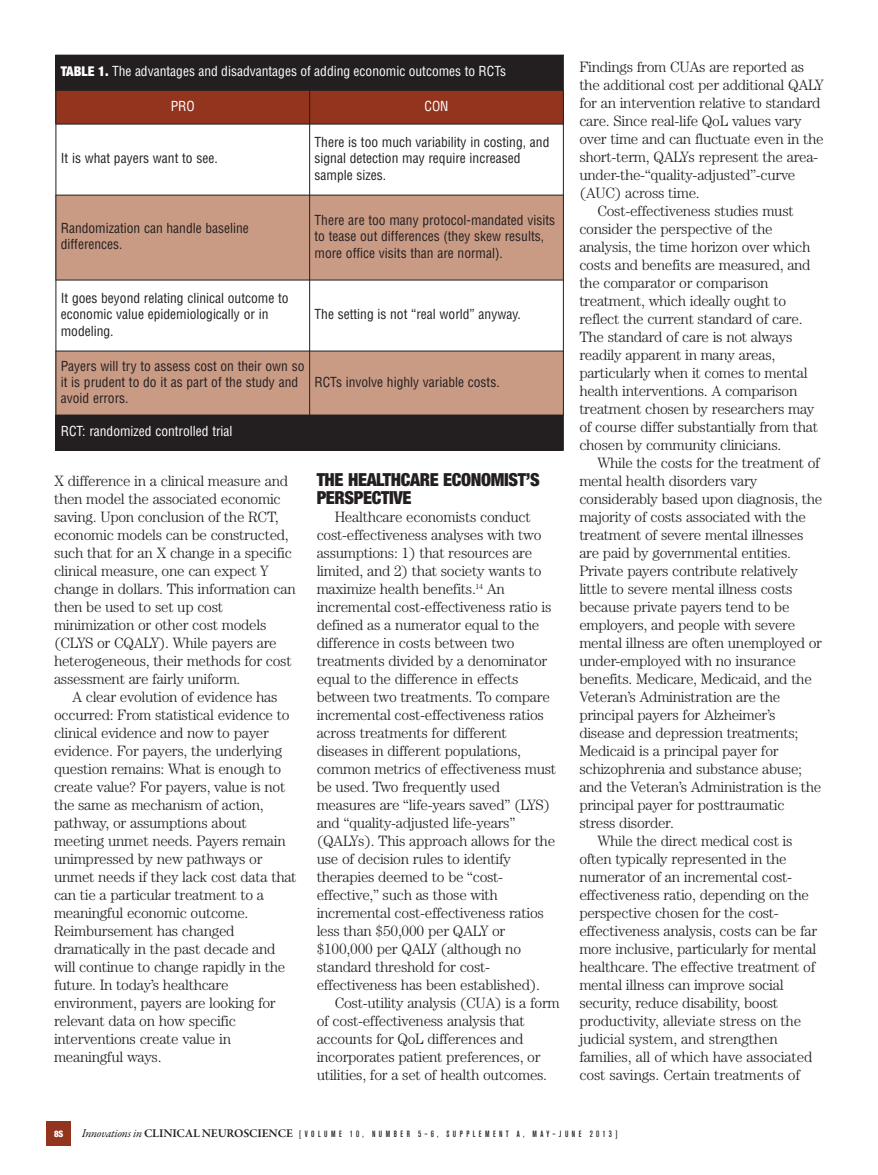
<style>
.page{position:relative;width:878px;height:1175px;background:#fff}
.page>*{position:absolute;margin:0;border:0;box-sizing:border-box;transform-origin:0 0}
.t1{font:900 condensed 18px/18px "Helvetica Neue LT Std";letter-spacing:-.02em;color:#231f20}
.t2{font:300 15px/18px "Century Std";letter-spacing:-.02em;color:#231f20}
.t3{font:condensed 13.5px/16.2px "Helvetica";color:#231f20}
.t4{font:condensed 13.5px "Helvetica";color:#fff}
.t5{font:500 condensed 9px "Akzidenz Grotesk BE";letter-spacing:.39em;color:#231f20}
.t6{font:900 condensed 9px "Helvetica Neue LT Std";color:#fff}
.s1{font-family:"Helvetica Neue LT Std";font-weight:900}
.s2{font-family:"Garamond Premr Pro";font-weight:400;font-style:italic;font-stretch:normal;font-size:12px}
.s3{font-family:"Garamond Premr Pro";font-weight:600;font-stretch:normal;font-size:12px}
</style>
<div class="page">
<div style="left:46px;top:1121px;width:25px;height:24px;background:#92341e"></div>
<div style="left:56px;top:55px;width:507px;height:35px;background:#231f20"></div>
<div style="left:56px;top:90px;width:253px;height:34px;background:#92341e"></div>
<div style="left:309px;top:90px;width:254px;height:34px;background:#92341e"></div>
<div style="left:56px;top:195px;width:253px;height:85px;background:#c99b85"></div>
<div style="left:309px;top:195px;width:254px;height:85px;background:#c99b85"></div>
<div style="left:56px;top:351px;width:253px;height:64px;background:#c99b85"></div>
<div style="left:309px;top:351px;width:254px;height:64px;background:#c99b85"></div>
<div style="left:56px;top:415px;width:507px;height:35px;background:#231f20"></div>
<hr style="left:56px;top:55px;width:1px;height:395px;background:#231f20">
<hr style="left:309px;top:90px;width:1px;height:325px;background:#231f20">
<hr style="left:563px;top:55px;width:1px;height:395px;background:#231f20">
<hr style="left:56px;top:90px;width:507px;height:1px;background:#231f20">
<hr style="left:56px;top:124px;width:507px;height:1px;background:#231f20">
<hr style="left:56px;top:195px;width:507px;height:1px;background:#231f20">
<hr style="left:56px;top:280px;width:507px;height:1px;background:#231f20">
<hr style="left:56px;top:351px;width:507px;height:1px;background:#231f20">
<p class="t4" style="left:61px;top:63px;width:447px"><span class="s1">TABLE 1.</span> The advantages and disadvantages of adding economic outcomes to RCTs</p>
<p class="t4" style="left:171px;top:98px;width:26px">PRO</p>
<p class="t4" style="left:424px;top:98px;width:26px">CON</p>
<p class="t3" style="left:61px;top:151px;width:158px">It is what payers want to see.</p>
<p class="t3" style="left:314px;top:134px;width:236px">There is too much variability in costing, and signal detection may require increased sample sizes.</p>
<p class="t3" style="left:61px;top:220px;width:190px">Randomization can handle baseline differences.</p>
<p class="t3" style="left:314px;top:212px;width:242px">There are too many protocol-mandated visits to tease out differences (they skew results, more office visits than are normal).</p>
<p class="t3" style="left:61px;top:290px;width:229px">It goes beyond relating clinical outcome to economic value epidemiologically or in modeling.</p>
<p class="t3" style="left:314px;top:306px;width:208px">The setting is not “real world” anyway.</p>
<p class="t3" style="left:61px;top:358px;width:245px">Payers will try to assess cost on their own so it is prudent to do it as part of the study and avoid errors.</p>
<p class="t4" style="left:61px;top:424px;width:173px">RCT: randomized controlled trial</p>
<p class="t3" style="left:314px;top:374px;width:187px">RCTs involve highly variable costs.</p>
<p class="t2" style="left:54px;top:473px;width:243px">X difference in a clinical measure and then model the associated economic saving. Upon conclusion of the RCT, economic models can be constructed, such that for an X change in a specific clinical measure, one can expect Y change in dollars. This information can then be used to set up cost minimization or other cost models (CLYS or CQALY). While payers are heterogeneous, their methods for cost assessment are fairly uniform.</p>
<p class="t2" style="left:54px;top:689px;width:244px;text-indent:18px">A clear evolution of evidence has occurred: From statistical evidence to clinical evidence and now to payer evidence. For payers, the underlying question remains: What is enough to create value? For payers, value is not the same as mechanism of action, pathway, or assumptions about meeting unmet needs. Payers remain unimpressed by new pathways or unmet needs if they lack cost data that can tie a particular treatment to a meaningful economic outcome.<br>Reimbursement has changed dramatically in the past decade and will continue to change rapidly in the future. In today’s healthcare environment, payers are looking for relevant data on how specific interventions create value in meaningful ways.</p>
<p class="t1" style="left:316px;top:472px;width:224px">THE HEALTHCARE ECONOMIST’S<br>PERSPECTIVE</p>
<p class="t2" style="left:317px;top:509px;width:241px;text-indent:18px">Healthcare economists conduct cost-effectiveness analyses with two assumptions: 1) that resources are limited, and 2) that society wants to maximize health benefits.<sup>14</sup> An incremental cost-effectiveness ratio is defined as a numerator equal to the difference in costs between two treatments divided by a denominator equal to the difference in effects between two treatments. To compare incremental cost-effectiveness ratios across treatments for different diseases in different populations, common metrics of effectiveness must be used. Two frequently used measures are “life-years saved” (LYS) and “quality-adjusted life-years” (QALYs). This approach allows for the use of decision rules to identify therapies deemed to be “cost&shy;effective,” such as those with incremental cost-effectiveness ratios less than $50,000 per QALY or $100,000 per QALY (although no standard threshold for cost&shy;effectiveness has been established).</p>
<p class="t2" style="left:317px;top:995px;width:245px;text-indent:18px">Cost-utility analysis (CUA) is a form of cost-effectiveness analysis that accounts for QoL differences and incorporates patient preferences, or utilities, for a set of health outcomes.</p>
<p class="t2" style="left:579px;top:59px;width:226px">Findings from CUAs are reported as</p>
<p class="t2" style="left:579px;top:77px;width:246px">the additional cost per additional QALY</p>
<p class="t2" style="left:579px;top:95px;width:243px">for an intervention relative to standard</p>
<p class="t2" style="left:579px;top:113px;width:224px">care. Since real-life QoL values vary</p>
<p class="t2" style="left:579px;top:131px;width:246px">over time and can fluctuate even in the</p>
<p class="t2" style="left:579px;top:149px;width:240px">short-term, QALYs represent the area-</p>
<p class="t2" style="left:579px;top:167px;width:217px">under-the-“quality-adjusted”-curve</p>
<p class="t2" style="left:579px;top:185px;width:122px">(AUC) across time.</p>
<p class="t2" style="left:597px;top:203px;width:198px">Cost-effectiveness studies must</p>
<p class="t2" style="left:579px;top:221px;width:195px">consider the perspective of the</p>
<p class="t2" style="left:579px;top:239px;width:232px">analysis, the time horizon over which</p>
<p class="t2" style="left:579px;top:257px;width:233px">costs and benefits are measured, and</p>
<p class="t2" style="left:579px;top:275px;width:191px">the comparator or comparison</p>
<p class="t2" style="left:579px;top:293px;width:208px">treatment, which ideally ought to</p>
<p class="t2" style="left:579px;top:311px;width:225px">reflect the current standard of care.</p>
<p class="t2" style="left:579px;top:329px;width:214px">The standard of care is not always</p>
<p class="t2" style="left:579px;top:347px;width:197px">readily apparent in many areas,</p>
<p class="t2" style="left:579px;top:365px;width:230px">particularly when it comes to mental</p>
<p class="t2" style="left:579px;top:383px;width:219px">health interventions. A comparison</p>
<p class="t2" style="left:579px;top:401px;width:236px">treatment chosen by researchers may</p>
<p class="t2" style="left:579px;top:419px;width:240px">of course differ substantially from that</p>
<p class="t2" style="left:579px;top:437px;width:203px">chosen by community clinicians.</p>
<p class="t2" style="left:597px;top:455px;width:224px">While the costs for the treatment of</p>
<p class="t2" style="left:579px;top:473px;width:179px">mental health disorders vary</p>
<p class="t2" style="left:579px;top:491px;width:244px">considerably based upon diagnosis, the</p>
<p class="t2" style="left:579px;top:509px;width:228px">majority of costs associated with the</p>
<p class="t2" style="left:579px;top:527px;width:226px">treatment of severe mental illnesses</p>
<p class="t2" style="left:579px;top:545px;width:213px">are paid by governmental entities.</p>
<p class="t2" style="left:579px;top:563px;width:220px">Private payers contribute relatively</p>
<p class="t2" style="left:579px;top:581px;width:215px">little to severe mental illness costs</p>
<p class="t2" style="left:579px;top:599px;width:212px">because private payers tend to be</p>
<p class="t2" style="left:579px;top:617px;width:217px">employers, and people with severe</p>
<p class="t2" style="left:579px;top:635px;width:244px">mental illness are often unemployed or</p>
<p class="t2" style="left:579px;top:653px;width:218px">under-employed with no insurance</p>
<p class="t2" style="left:579px;top:671px;width:234px">benefits. Medicare, Medicaid, and the</p>
<p class="t2" style="left:579px;top:689px;width:202px">Veteran’s Administration are the</p>
<p class="t2" style="left:579px;top:707px;width:198px">principal payers for Alzheimer’s</p>
<p class="t2" style="left:579px;top:725px;width:221px">disease and depression treatments;</p>
<p class="t2" style="left:579px;top:743px;width:201px">Medicaid is a principal payer for</p>
<p class="t2" style="left:579px;top:761px;width:224px">schizophrenia and substance abuse;</p>
<p class="t2" style="left:579px;top:779px;width:243px">and the Veteran’s Administration is the</p>
<p class="t2" style="left:579px;top:797px;width:207px">principal payer for posttraumatic</p>
<p class="t2" style="left:579px;top:815px;width:96px">stress disorder.</p>
<p class="t2" style="left:597px;top:833px;width:197px">While the direct medical cost is</p>
<p class="t2" style="left:579px;top:851px;width:209px">often typically represented in the</p>
<p class="t2" style="left:579px;top:869px;width:214px">numerator of an incremental cost-</p>
<p class="t2" style="left:579px;top:887px;width:231px">effectiveness ratio, depending on the</p>
<p class="t2" style="left:579px;top:905px;width:201px">perspective chosen for the cost-</p>
<p class="t2" style="left:579px;top:923px;width:239px">effectiveness analysis, costs can be far</p>
<p class="t2" style="left:579px;top:941px;width:238px">more inclusive, particularly for mental</p>
<p class="t2" style="left:579px;top:959px;width:238px">healthcare. The effective treatment of</p>
<p class="t2" style="left:579px;top:977px;width:206px">mental illness can improve social</p>
<p class="t2" style="left:579px;top:995px;width:200px">security, reduce disability, boost</p>
<p class="t2" style="left:579px;top:1013px;width:223px">productivity, alleviate stress on the</p>
<p class="t2" style="left:579px;top:1031px;width:200px">judicial system, and strengthen</p>
<p class="t2" style="left:579px;top:1049px;width:235px">families, all of which have associated</p>
<p class="t2" style="left:579px;top:1067px;width:222px">cost savings. Certain treatments of</p>
<p class="t6" style="left:54px;top:1130px;width:11px">8S</p>
<p class="t5" style="left:82px;top:1131px;width:537px"><span class="s2">Innovations in</span><span class="s3">CLINICAL NEUROSCIENCE</span> [VOLUME 10, NUMBER 5–6, SUPPLEMENT A, MAY–JUNE 2013]</p>
</div>
